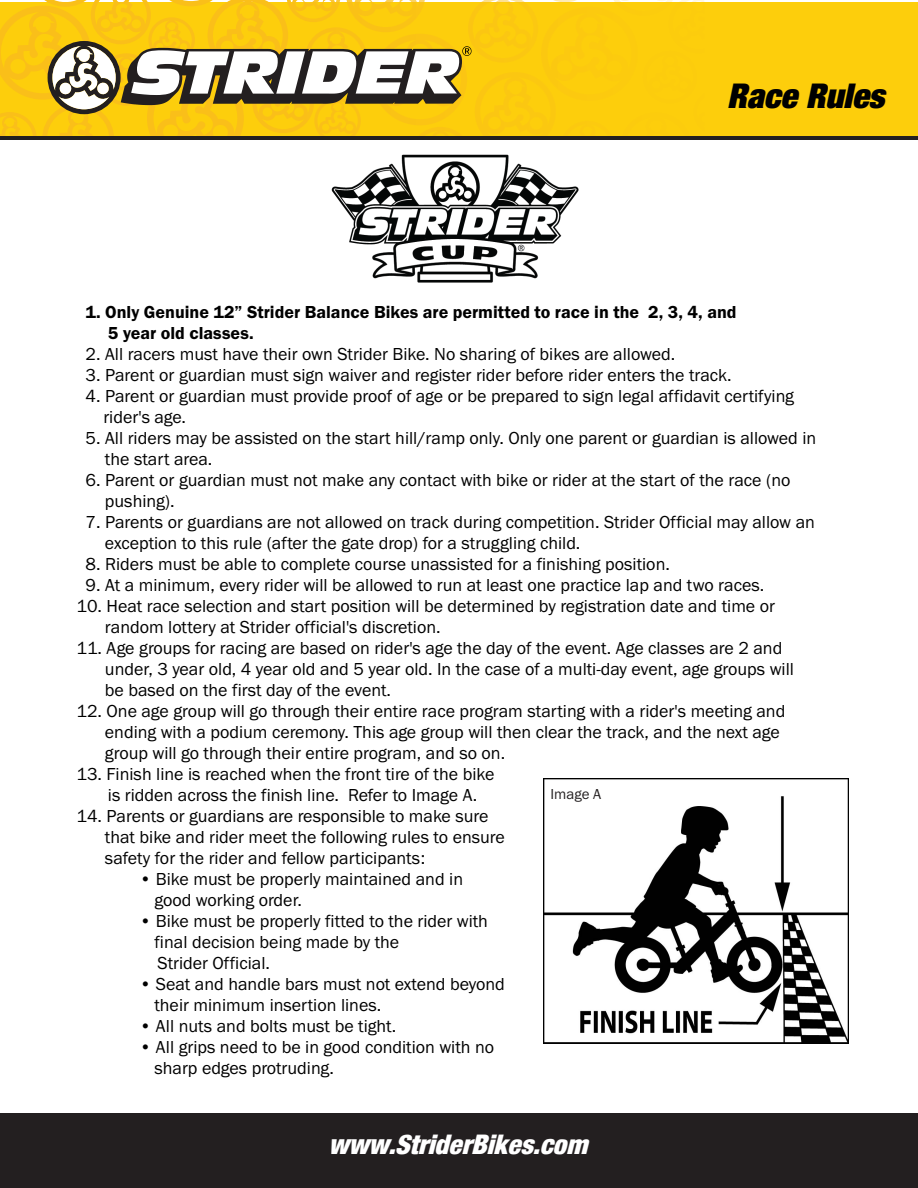
<style>
.page{position:relative;width:918px;height:1188px;background:#fff}
.page>*{position:absolute;margin:0;border:0;box-sizing:border-box;transform-origin:0 0}
.t1{font:italic 900 condensed 34.2px "Helvetica Neue LT Std";color:#000}
.t2{font:27px "Harvest Ital";color:#fff}
.t3{font:18px/21px "Franklin Gothic URW Boo";color:#000}
.t4{font:18px/21px "Franklin Gothic URW Dem";color:#000}
.t5{font:15px "Franklin Gothic URW Boo";color:#231f20}
</style>
<div class="page">
<div style="left:0;top:1113px;width:918px;height:75px;background:#231f20"></div>
<div style="left:0;top:2px;width:918px;height:135px;background:#fdce0c"></div>
<hr style="left:0;top:136px;width:918px;height:3px;background:#231f20">
<svg style="left:0;top:0;width:704px;height:140px"></svg>
<img style="left:331px;top:154px;width:248px;height:129px">
<img style="left:543px;top:779px;width:305px;height:265px">
<h1 class="t1" style="left:727px;top:74px;width:159px">Race Rules</h1>
<p class="t4" style="left:108px;top:301px;width:630px;text-indent:-22px">1. Only Genuine 12” Strider Balance Bikes are permitted to race in the 2, 3, 4, and<br>5 year old classes.</p>
<p class="t3" style="left:85px;top:343px;width:591px">2. All racers must have their own Strider Bike. No sharing of bikes are allowed.</p>
<p class="t3" style="left:85px;top:364px;width:648px">3. Parent or guardian must sign waiver and register rider before rider enters the track.</p>
<p class="t3" style="left:103px;top:385px;width:692px;text-indent:-18px">4. Parent or guardian must provide proof of age or be prepared to sign legal affidavit certifying rider's age.</p>
<p class="t3" style="left:105px;top:427px;width:713px;text-indent:-19px">5. All riders may be assisted on the start hill/ramp only. Only one parent or guardian is allowed in the start area.</p>
<p class="t3" style="left:105px;top:469px;width:687px;text-indent:-19px">6. Parent or guardian must not make any contact with bike or rider at the start of the race (no pushing).</p>
<p class="t3" style="left:105px;top:511px;width:712px;text-indent:-19px">7. Parents or guardians are not allowed on track during competition. Strider Official may allow an exception to this rule (after the gate drop) for a struggling child.</p>
<p class="t3" style="left:85px;top:553px;width:586px">8. Riders must be able to complete course unassisted for a finishing position.</p>
<p class="t3" style="left:85px;top:574px;width:680px">9. At a minimum, every rider will be allowed to run at least one practice lap and two races.</p>
<p class="t3" style="left:105px;top:595px;width:672px;text-indent:-28px">10. Heat race selection and start position will be determined by registration date and time or random lottery at Strider official's discretion.</p>
<p class="t3" style="left:105px;top:637px;width:690px;text-indent:-28px">11. Age groups for racing are based on rider's age the day of the event. Age classes are 2 and under, 3 year old, 4 year old and 5 year old. In the case of a multi-day event, age groups will be based on the first day of the event.</p>
<p class="t3" style="left:105px;top:700px;width:682px;text-indent:-28px">12. One age group will go through their entire race program starting with a rider's meeting and ending with a podium ceremony. This age group will then clear the track, and the next age group will go through their entire program, and so on.</p>
<p class="t3" style="left:108px;top:763px;width:388px;text-indent:-31px">13. Finish line is reached when the front tire of the bike is ridden across the finish line. Refer to Image A.</p>
<p class="t3" style="left:105px;top:805px;width:401px;text-indent:-28px">14. Parents or guardians are responsible to make sure that bike and rider meet the following rules to ensure safety for the rider and fellow participants:</p>
<p class="t3" style="left:154px;top:868px;width:310px;text-indent:-15px">• Bike must be properly maintained and in good working order.</p>
<p class="t3" style="left:154px;top:910px;width:335px;text-indent:-15px">• Bike must be properly fitted to the rider with final decision being made by the<br>Strider Official.</p>
<p class="t3" style="left:154px;top:973px;width:352px;text-indent:-15px">• Seat and handle bars must not extend beyond their minimum insertion lines.</p>
<p class="t3" style="left:139px;top:1015px;width:258px">• All nuts and bolts must be tight.</p>
<p class="t3" style="left:154px;top:1036px;width:341px;text-indent:-15px">• All grips need to be in good condition with no sharp edges protruding.</p>
<p class="t5" style="left:551px;top:785px;width:53px">Image A</p>
<h2 class="t2" style="left:328px;top:1129px;width:260px">www.StriderBikes.com</h2>
</div>
